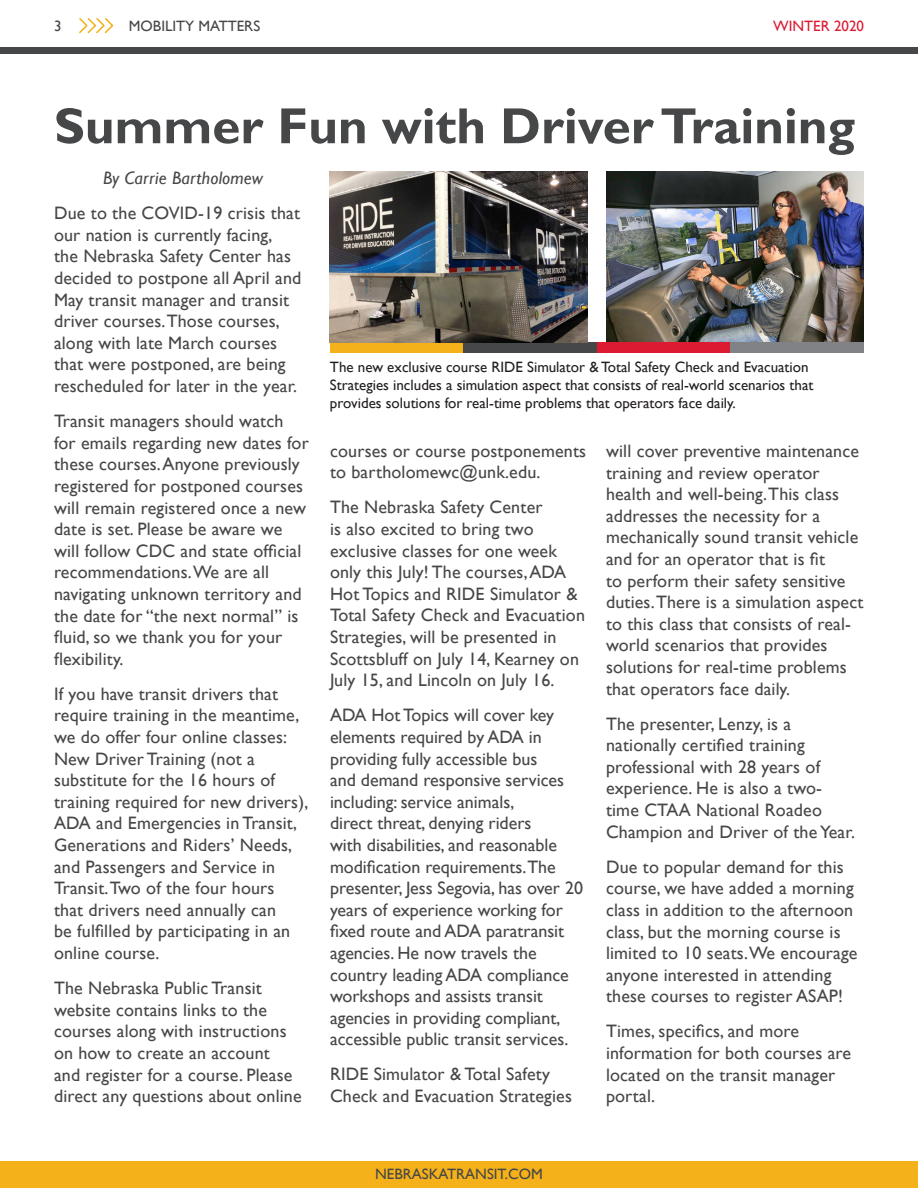
<style>
.page{position:relative;width:918px;height:1188px;background:#fff}
.page>*{position:absolute;margin:0;border:0;box-sizing:border-box;transform-origin:0 0}
.t1{font:700 51px "Gill Sans";color:#464748}
.Body_Text{font:18px/21.6px "Gill Sans";letter-spacing:.01em;color:#464748}
.Byline{font:italic 18px "Gill Sans";letter-spacing:.01em;color:#464748}
.t2{font:15px/18px "Gill Sans";color:#231f20}
.t3{font:15px "Gill Sans";color:#464748}
.t4{font:15px "Gill Sans";color:#dc1a32}
</style>
<div class="page">
<div style="left:0;top:1161px;width:918px;height:27px;background:#f4b119"></div>
<div style="left:0;top:48px;width:918px;height:6px;background:#464748"></div>
<svg style="left:79px;top:18px;width:35px;height:16px"></svg>
<img style="left:606px;top:172px;width:258px;height:170px">
<div style="left:330px;top:342px;width:133px;height:11px;background:#f4b119"></div>
<div style="left:463px;top:342px;width:134px;height:11px;background:#464748"></div>
<div style="left:597px;top:342px;width:133px;height:11px;background:#dc1a32"></div>
<div style="left:730px;top:342px;width:134px;height:11px;background:#808285"></div>
<img style="left:330px;top:172px;width:258px;height:170px">
<p class="t3" style="left:54px;top:18px;width:9px">3</p>
<p class="t3" style="left:129px;top:18px;width:133px">MOBILITY MATTERS</p>
<p class="t4" style="left:773px;top:18px;width:92px">WINTER 2020</p>
<p class="t1" style="left:54px;top:95px;width:803px">Summer Fun with Driver Training</p>
<p class="Byline" style="left:103px;top:168px;width:161px">By Carrie Bartholomew</p>
<p class="Body_Text" style="left:54px;top:203px;width:249px">Due to the COVID-19 crisis that our nation is currently facing,<br>the Nebraska Safety Center has decided to postpone all April and<br>May transit manager and transit driver courses. Those courses, along with late March courses that were postponed, are being rescheduled for later in the year.</p>
<p class="Body_Text" style="left:54px;top:411px;width:256px">Transit managers should watch for emails regarding new dates for these courses. Anyone previously registered for postponed courses will remain registered once a new date is set. Please be aware we will follow CDC and state official recommendations. We are all navigating unknown territory and the date for “the next normal” is fluid, so we thank you for your flexibility.</p>
<p class="Body_Text" style="left:54px;top:683px;width:256px">If you have transit drivers that require training in the meantime, we do offer four online classes:<br>New Driver Training (not a substitute for the 16 hours of training required for new drivers),<br>ADA and Emergencies in Transit,<br>Generations and Riders’ Needs, and Passengers and Service in<br>Transit. Two of the four hours<br>that drivers need annually can<br>be fulfilled by participating in an online course.</p>
<p class="Body_Text" style="left:54px;top:978px;width:249px">The Nebraska Public Transit website contains links to the courses along with instructions on how to create an account<br>and register for a course. Please direct any questions about online</p>
<p class="t2" style="left:330px;top:358px;width:485px">The new exclusive course RIDE Simulator &amp; Total Safety Check and Evacuation<br>Strategies includes a simulation aspect that consists of real-world scenarios that provides solutions for real-time problems that operators face daily.</p>
<p class="Body_Text" style="left:330px;top:440px;width:258px">courses or course postponements to bartholomewc@unk.edu.</p>
<p class="Body_Text" style="left:330px;top:497px;width:257px">The Nebraska Safety Center<br>is also excited to bring two exclusive classes for one week only this July! The courses, ADA<br>Hot Topics and RIDE Simulator &amp;<br>Total Safety Check and Evacuation<br>Strategies, will be presented in<br>Scottsbluff on July 14, Kearney on<br>July 15, and Lincoln on July 16.</p>
<p class="Body_Text" style="left:330px;top:705px;width:255px">ADA Hot Topics will cover key elements required by ADA in providing fully accessible bus<br>and demand responsive services including: service animals,<br>direct threat, denying riders<br>with disabilities, and reasonable modification requirements.The presenter, Jess Segovia, has over 20 years of experience working for fixed route and ADA paratransit agencies. He now travels the country leading ADA compliance workshops and assists transit agencies in providing compliant, accessible public transit services.</p>
<p class="Body_Text" style="left:330px;top:1064px;width:244px">RIDE Simulator &amp; Total Safety<br>Check and Evacuation Strategies</p>
<p class="Body_Text" style="left:606px;top:440px;width:259px">will cover preventive maintenance training and review operator health and well-being. This class addresses the necessity for a mechanically sound transit vehicle and for an operator that is fit<br>to perform their safety sensitive duties. There is a simulation aspect to this class that consists of real&shy;world scenarios that provides solutions for real-time problems that operators face daily.</p>
<p class="Body_Text" style="left:606px;top:713px;width:250px">The presenter, Lenzy, is a nationally certified training professional with 28 years of experience. He is also a two&shy;time CTAA National Roadeo<br>Champion and Driver of the Year.</p>
<p class="Body_Text" style="left:606px;top:856px;width:253px">Due to popular demand for this course, we have added a morning class in addition to the afternoon class, but the morning course is limited to 10 seats. We encourage anyone interested in attending these courses to register ASAP!</p>
<p class="Body_Text" style="left:606px;top:1021px;width:247px">Times, specifics, and more information for both courses are located on the transit manager portal.</p>
<p class="t3" style="left:375px;top:1166px;width:169px">NEBRASKATRANSIT.COM</p>
</div>
